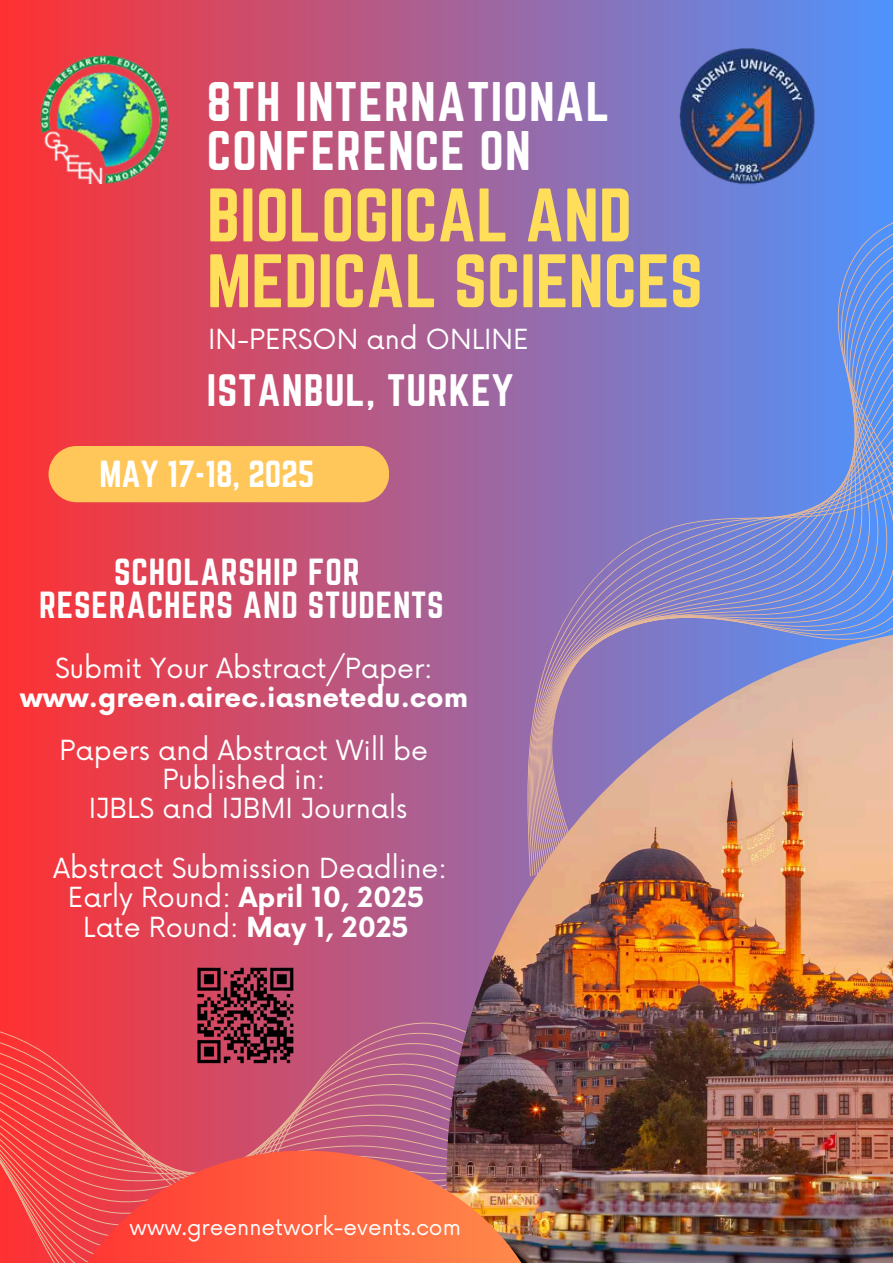
<style>
.page{position:relative;width:893px;height:1263px;background:#fff}
.page>*{position:absolute;margin:0;border:0;box-sizing:border-box;transform-origin:0 0}
.t1{font:66.15px/65.8px "Norwester";color:#ffde59}
.t2{font:48.75px/48.4px "Norwester";letter-spacing:.025em;color:#fff}
.t3{font:39.75px "Norwester";letter-spacing:.025em;color:#fff}
.t4{font:33px/32.6px "Norwester";letter-spacing:.025em;color:#fff;text-align:center}
.t5{font:33px "Norwester";color:#fff}
.t6{font:27px/29.2px "Now";color:#fff;text-align:center}
.t7{font:700 27px "Now";color:#fff}
.t8{font:21.75px "Now";color:#fff}
.s1{font-weight:700}
</style>
<div class="page">
<div style="left:0;top:0;width:893px;height:1263px;background:linear-gradient(to right,#ff3131,#4f93fd)"></div>
<svg style="left:523px;top:282px;width:370px;height:342px;background:#7a81ce"></svg>
<svg style="left:0;top:751px;width:446px;height:512px;background:#d54b63"></svg>
<img style="left:446px;top:624px;width:447px;height:639px">
<img style="left:53px;top:1150px;width:502px;height:113px">
<div style="left:49px;top:446px;width:340px;height:56px;background:#ffc759;border-radius:28px"></div>
<img style="left:40px;top:56px;width:128px;height:127px">
<img style="left:645px;top:40px;width:199px;height:159px">
<img style="left:197px;top:966px;width:99px;height:99px">
<h2 class="t2" style="left:207px;top:77px;width:404px">8TH INTERNATIONAL<br>CONFERENCE ON</h2>
<h1 class="t1" style="left:207px;top:182px;width:497px">BIOLOGICAL AND<br>MEDICAL SCIENCES</h1>
<p class="t6" style="left:208px;top:326px;width:322px">IN-PERSON and ONLINE</p>
<h3 class="t3" style="left:207px;top:366px;width:308px">ISTANBUL, TURKEY</h3>
<p class="t5" style="left:99px;top:454px;width:216px">MAY 17-18, 2025</p>
<p class="t4" style="left:39px;top:555px;width:406px">SCHOLARSHIP FOR<br>RESERACHERS AND STUDENTS</p>
<p class="t6" style="left:55px;top:655px;width:379px">Submit Your Abstract/Paper:</p>
<p class="t7" style="left:20px;top:683px;width:450px">www.green.airec.iasnetedu.com</p>
<p class="t6" style="left:60px;top:737px;width:370px">Papers and Abstract Will be<br>Published in:<br>IJBLS and IJBMI Journals</p>
<p class="t6" style="left:53px;top:854px;width:395px;line-height:29.8px">Abstract Submission Deadline:<br>Early Round: <span class="s1">April 10, 2025<br></span>Late Round: <span class="s1">May 1, 2025</span></p>
<p class="t8" style="left:130px;top:1215px;width:333px">www.greennetwork-events.com</p>
</div>
